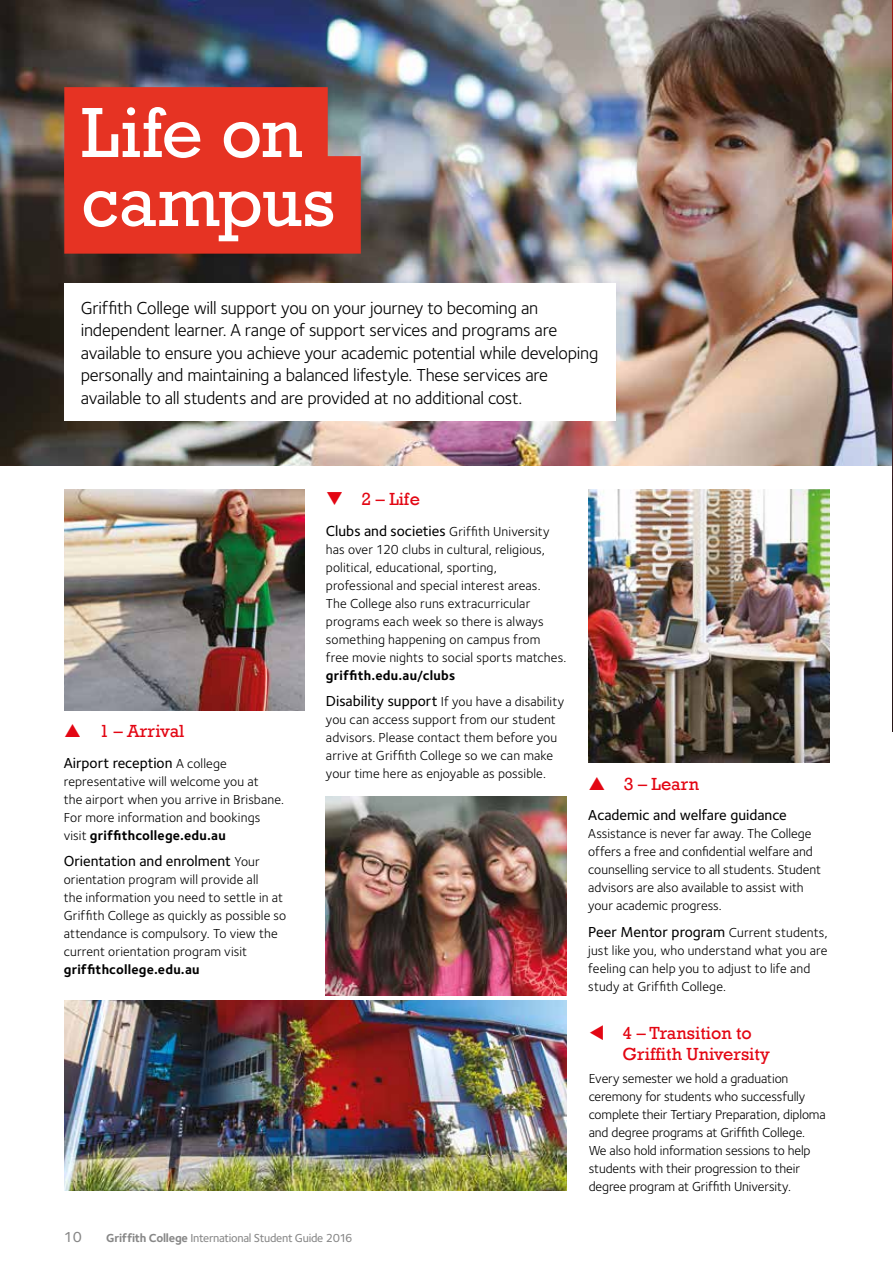
<style>
.page{position:relative;width:893px;height:1263px;background:#fff}
.page>*{position:absolute;margin:0;border:0;box-sizing:border-box;transform-origin:0 0}
.t1{font:72.15px/69px "Rockwell";letter-spacing:-.005em;color:#fff}
.t2{font:18px/22.5px "Foundry Sterling";letter-spacing:-.015em;color:#000}
.t3{font:18px/21.6px "Rockwell";color:#e30613}
.t4{font:500 15px "Foundry Sterling";color:#000}
.t5{font:500 15px "Foundry Sterling";color:#878787}
.t6{font:13.5px/18px "Foundry Sterling";letter-spacing:.005em;color:#000}
.t7{font:700 13.5px/26.5px "Foundry Sterling";letter-spacing:.015em;color:#000}
.t8{font:500 12px "Foundry Sterling";letter-spacing:-.02em;color:#878787}
.s1{font-weight:400;font-size:13.5px}
.s2{font-weight:700}
.s3{font-weight:500;font-size:15px}
.s4{font-weight:400}
</style>
<div class="page">
<img style="left:0;top:0;width:892px;height:466px">
<div style="left:64px;top:87px;width:264px;height:98px;background:#e63323"></div>
<div style="left:64px;top:156px;width:297px;height:98px;background:#e63323"></div>
<img style="left:892px;top:0;width:1px;height:731px">
<div style="left:64px;top:283px;width:551px;height:138px;background:#fff"></div>
<img style="left:64px;top:489px;width:241px;height:221px">
<img style="left:589px;top:489px;width:240px;height:274px">
<img style="left:326px;top:796px;width:240px;height:199px">
<img style="left:64px;top:1000px;width:503px;height:191px">
<h1 class="t1" style="left:81px;top:99px;width:255px">Life on campus</h1>
<p class="t2" style="left:81px;top:296px;width:519px">Griffith College will support you on your journey to becoming an independent learner. A range of support services and programs are available to ensure you achieve your academic potential while developing personally and maintaining a balanced lifestyle. These services are available to all students and are provided at no additional cost.</p>
<h2 class="t3" style="left:99px;top:720px;width:87px">1 – Arrival</h2>
<p class="t4" style="left:64px;top:754px;width:165px">Airport reception <span class="s1">A college</span></p>
<p class="t6" style="left:64px;top:772px;width:222px">representative will welcome you at<br>the airport when you arrive in Brisbane.<br>For more information and bookings visit <span class="s2">griffithcollege.edu.au</span></p>
<p class="t4" style="left:64px;top:852px;width:198px">Orientation and enrolment <span class="s1">Your</span></p>
<p class="t6" style="left:64px;top:871px;width:224px">orientation program will provide all<br>the information you need to settle in at Griffith College as quickly as possible so attendance is compulsory. To view the current orientation program visit</p>
<p class="t7" style="left:64px;top:956px;width:137px">griffithcollege.edu.au</p>
<h2 class="t3" style="left:326px;top:488px;width:96px">❑ 2 – Life</h2>
<p class="t6" style="left:326px;top:522px;width:242px"><span class="s3">Clubs and societies</span> Griffith University has over 120 clubs in cultural, religious, political, educational, sporting, professional and special interest areas.<br>The College also runs extracurricular programs each week so there is always something happening on campus from free movie nights to social sports matches.</p>
<p class="t7" style="left:326px;top:661px;width:240px">griffith.edu.au/clubs<br><span class="s3">Disability support</span> <span class="s4">If you have a disability</span></p>
<p class="t6" style="left:326px;top:710px;width:233px">you can access support from our student advisors. Please contact them before you arrive at Griffith College so we can make your time here as enjoyable as possible.</p>
<p class="t5" style="left:64px;top:1228px;width:20px">10</p>
<p class="t8" style="left:106px;top:1231px;width:248px"><span class="s2">Griffith College</span> International Student Guide 2016</p>
<h2 class="t3" style="left:624px;top:773px;width:77px">3 – Learn</h2>
<p class="t4" style="left:588px;top:806px;width:200px">Academic and welfare guidance</p>
<p class="t6" style="left:588px;top:825px;width:234px">Assistance is never far away. The College offers a free and confidential welfare and counselling service to all students. Student advisors are also available to assist with your academic progress.</p>
<p class="t4" style="left:588px;top:923px;width:241px">Peer Mentor program <span class="s1">Current students,</span></p>
<p class="t6" style="left:588px;top:941px;width:241px">just like you, who understand what you are feeling can help you to adjust to life and study at Griffith College.</p>
<h2 class="t3" style="left:623px;top:1022px;width:149px;text-indent:-34px">▼ 4 – Transition to<br>Griffith University</h2>
<p class="t6" style="left:589px;top:1069px;width:238px">Every semester we hold a graduation ceremony for students who successfully complete their Tertiary Preparation, diploma and degree programs at Griffith College.<br>We also hold information sessions to help students with their progression to their degree program at Griffith University.</p>
</div>
